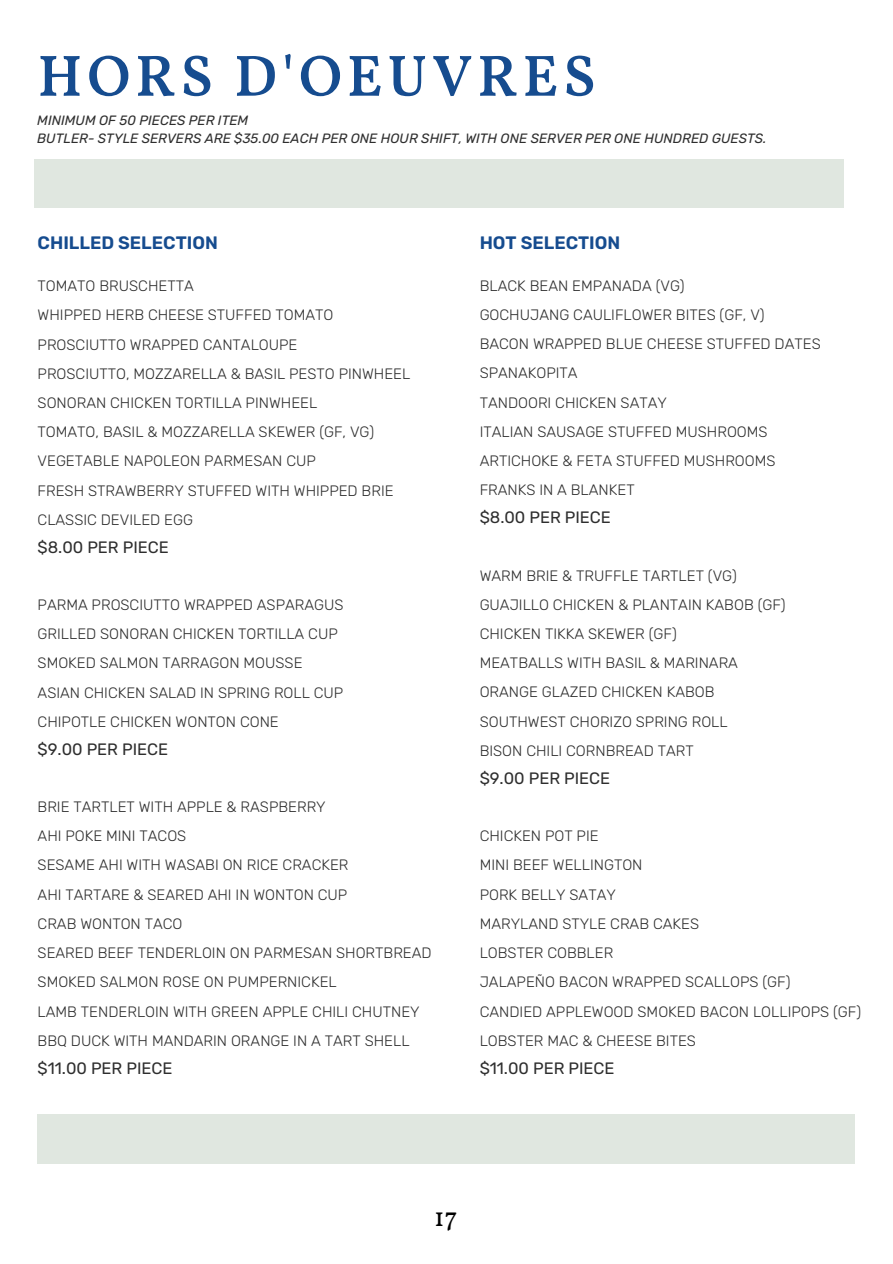
<style>
.page{position:relative;width:893px;height:1264px;background:#fff}
.page>*{position:absolute;margin:0;border:0;box-sizing:border-box;transform-origin:0 0}
.t1{font:600 58.5px "Vollkorn";letter-spacing:.08em;color:#164c8f}
.t2{font:27px "Vollkorn";color:#000}
.t3{font:600 18px "Rubik";color:#164c8f}
.t4{font:16.5px "Rubik";color:#2e2e2e}
.t5{font:300 15px/29.2px "Rubik";color:#2e2e2e}
.t6{font:italic 13.5px/18px "Rubik";color:#2e2e2e}
</style>
<div class="page">
<div style="left:34px;top:159px;width:809px;height:49px;background:#e0e7e0"></div>
<div style="left:37px;top:1114px;width:817px;height:49px;background:#e0e7e0"></div>
<h1 class="t1" style="left:38px;top:52px;width:559px">HORS D'OEUVRES</h1>
<p class="t6" style="left:37px;top:111px;width:730px">MINIMUM OF 50 PIECES PER ITEM<br>BUTLER- STYLE SERVERS ARE $35.00 EACH PER ONE HOUR SHIFT, WITH ONE SERVER PER ONE HUNDRED GUESTS.</p>
<p class="t3" style="left:38px;top:232px;width:182px">CHILLED SELECTION</p>
<p class="t5" style="left:38px;top:271px;width:374px">TOMATO BRUSCHETTA<br>WHIPPED HERB CHEESE STUFFED TOMATO PROSCIUTTO WRAPPED CANTALOUPE<br>PROSCIUTTO, MOZZARELLA &amp; BASIL PESTO PINWHEEL SONORAN CHICKEN TORTILLA PINWHEEL<br>TOMATO, BASIL &amp; MOZZARELLA SKEWER (GF, VG)<br>VEGETABLE NAPOLEON PARMESAN CUP<br>FRESH STRAWBERRY STUFFED WITH WHIPPED BRIE CLASSIC DEVILED EGG</p>
<p class="t4" style="left:38px;top:537px;width:133px">$8.00 PER PIECE</p>
<p class="t5" style="left:38px;top:590px;width:307px">PARMA PROSCIUTTO WRAPPED ASPARAGUS GRILLED SONORAN CHICKEN TORTILLA CUP SMOKED SALMON TARRAGON MOUSSE ASIAN CHICKEN SALAD IN SPRING ROLL CUP CHIPOTLE CHICKEN WONTON CONE</p>
<p class="t4" style="left:38px;top:739px;width:132px">$9.00 PER PIECE</p>
<p class="t5" style="left:38px;top:792px;width:395px">BRIE TARTLET WITH APPLE &amp; RASPBERRY<br>AHI POKE MINI TACOS<br>SESAME AHI WITH WASABI ON RICE CRACKER<br>AHI TARTARE &amp; SEARED AHI IN WONTON CUP<br>CRAB WONTON TACO<br>SEARED BEEF TENDERLOIN ON PARMESAN SHORTBREAD SMOKED SALMON ROSE ON PUMPERNICKEL<br>LAMB TENDERLOIN WITH GREEN APPLE CHILI CHUTNEY BBQ DUCK WITH MANDARIN ORANGE IN A TART SHELL</p>
<p class="t4" style="left:38px;top:1058px;width:136px">$11.00 PER PIECE</p>
<p class="t3" style="left:479px;top:232px;width:142px">HOT SELECTION</p>
<p class="t5" style="left:479px;top:271px;width:342px">BLACK BEAN EMPANADA (VG)<br>GOCHUJANG CAULIFLOWER BITES (GF, V)<br>BACON WRAPPED BLUE CHEESE STUFFED DATES<br>SPANAKOPITA<br>TANDOORI CHICKEN SATAY<br>ITALIAN SAUSAGE STUFFED MUSHROOMS<br>ARTICHOKE &amp; FETA STUFFED MUSHROOMS<br>FRANKS IN A BLANKET</p>
<p class="t4" style="left:479px;top:508px;width:133px">$8.00 PER PIECE</p>
<p class="t5" style="left:479px;top:560px;width:307px">WARM BRIE &amp; TRUFFLE TARTLET (VG)<br>GUAJILLO CHICKEN &amp; PLANTAIN KABOB (GF)<br>CHICKEN TIKKA SKEWER (GF)<br>MEATBALLS WITH BASIL &amp; MARINARA<br>ORANGE GLAZED CHICKEN KABOB<br>SOUTHWEST CHORIZO SPRING ROLL<br>BISON CHILI CORNBREAD TART</p>
<p class="t4" style="left:479px;top:768px;width:132px">$9.00 PER PIECE</p>
<p class="t5" style="left:479px;top:821px;width:383px">CHICKEN POT PIE<br>MINI BEEF WELLINGTON<br>PORK BELLY SATAY<br>MARYLAND STYLE CRAB CAKES<br>LOBSTER COBBLER<br>JALAPEÑO BACON WRAPPED SCALLOPS (GF)<br>CANDIED APPLEWOOD SMOKED BACON LOLLIPOPS (GF)<br>LOBSTER MAC &amp; CHEESE BITES</p>
<p class="t4" style="left:479px;top:1058px;width:136px">$11.00 PER PIECE</p>
<h2 class="t2" style="left:434px;top:1200px;width:25px">17</h2>
</div>
